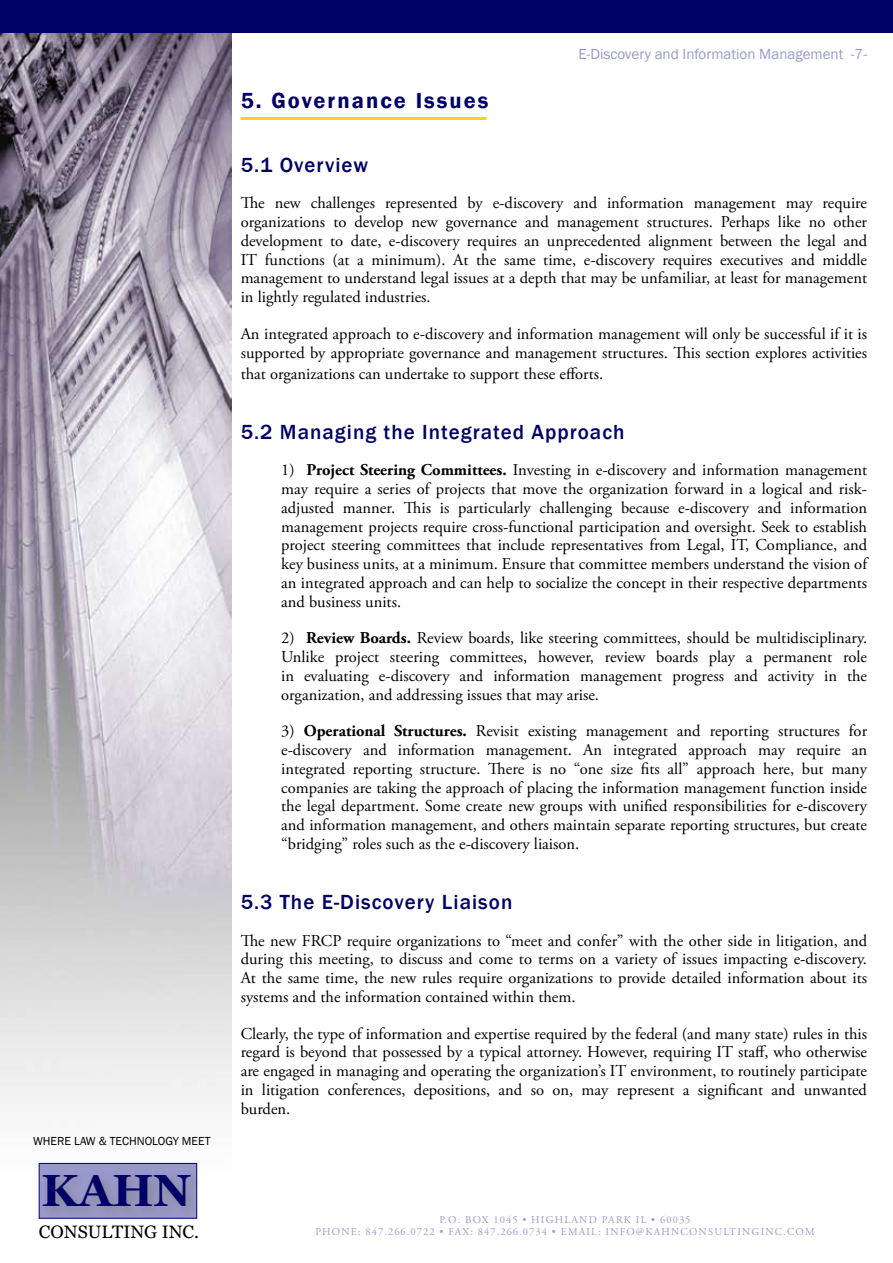
<style>
.page{position:relative;width:893px;height:1263px;background:#fff}
.page>*{position:absolute;margin:0;border:0;box-sizing:border-box;transform-origin:0 0}
.t1{font:700 45px "Georgia";color:#006}
.t2{font:600 22.5px "Franklin Gothic";letter-spacing:.09em;color:#006}
.t3{font:500 21px "Franklin Gothic";letter-spacing:.05em;color:#006}
.t4{font:18px "Georgia";color:#000}
.t5{font:16.5px/18.8px "Adobe Garamond Pro";color:#000;text-align:justify}
.t6{font:15px "Franklin Gothic";color:#99c}
.t7{font:12px "Franklin Gothic";color:#000}
.t8{font:10.5px/12.6px "Adobe Garamond Pro";letter-spacing:.115em;color:#99c;text-align:center}
.s1{font-family:"Gill Sans";font-weight:700;font-size:16.5px;color:#fff}
.s2{font-weight:700}
</style>
<div class="page">
<img style="left:0;top:32px;width:232px;height:1136px">
<div style="left:0;top:0;width:893px;height:32px;background:#006"></div>
<div style="left:39px;top:1163px;width:158px;height:55px;background:#99c;border:1px solid #006"></div>
<div style="left:36px;top:1168px;width:244px;height:86px;background:#808080;opacity:.75"></div>
<hr style="left:241px;top:117px;width:245px;height:3px;background:#fc3">
<p class="t7" style="left:33px;top:1134px;width:179px">WHERE LAW &amp; TECHNOLOGY MEET</p>
<h1 class="t1" style="left:42px;top:1161px;width:151px">KAHN</h1>
<p class="t4" style="left:39px;top:1220px;width:161px">CONSULTING INC.</p>
<p class="t6" style="left:447px;top:44px;width:422px"><span class="s1">Special Report:</span> E-Discovery and Information Management -7-</p>
<h2 class="t2" style="left:241px;top:87px;width:249px">5. Governance Issues</h2>
<p class="t3" style="left:241px;top:152px;width:129px">5.1 Overview</p>
<p class="t5" style="left:241px;top:194px;width:628px">The new challenges represented by e-discovery and information management may require organizations to develop new governance and management structures. Perhaps like no other development to date, e-discovery requires an unprecedented alignment between the legal and IT functions (at a minimum). At the same time, e-discovery requires executives and middle management to understand legal issues at a depth that may be unfamiliar, at least for management in lightly regulated industries.</p>
<p class="t5" style="left:241px;top:325px;width:628px">An integrated approach to e-discovery and information management will only be successful if it is supported by appropriate governance and management structures. This section explores activities</p>
<p class="t5" style="left:241px;top:365px;width:364px">that organizations can undertake to support these efforts.</p>
<p class="t3" style="left:241px;top:419px;width:385px">5.2 Managing the Integrated Approach</p>
<p class="t5" style="left:281px;top:461px;width:587px">1) <span class="s2">Project Steering Committees.</span> Investing in e-discovery and information management may require a series of projects that move the organization forward in a logical and risk&shy;adjusted manner. This is particularly challenging because e-discovery and information management projects require cross-functional participation and oversight. Seek to establish project steering committees that include representatives from Legal, IT, Compliance, and key business units, at a minimum. Ensure that committee members understand the vision of an integrated approach and can help to socialize the concept in their respective departments and business units.</p>
<p class="t5" style="left:281px;top:629px;width:587px">2) <span class="s2">Review Boards.</span> Review boards, like steering committees, should be multidisciplinary.<br>Unlike project steering committees, however, review boards play a permanent role in evaluating e-discovery and information management progress and activity in the organization, and addressing issues that may arise.</p>
<p class="t5" style="left:281px;top:722px;width:587px">3) <span class="s2">Operational Structures.</span> Revisit existing management and reporting structures for e-discovery and information management. An integrated approach may require an integrated reporting structure. There is no “one size fits all” approach here, but many companies are taking the approach of placing the information management function inside the legal department. Some create new groups with unified responsibilities for e-discovery and information management, and others maintain separate reporting structures, but create “bridging” roles such as the e-discovery liaison.</p>
<p class="t3" style="left:241px;top:889px;width:273px">5.3 The E-Discovery Liaison</p>
<p class="t5" style="left:241px;top:932px;width:628px">The new FRCP require organizations to “meet and confer” with the other side in litigation, and during this meeting, to discuss and come to terms on a variety of issues impacting e-discovery.<br>At the same time, the new rules require organizations to provide detailed information about its systems and the information contained within them.</p>
<p class="t5" style="left:241px;top:1025px;width:628px">Clearly, the type of information and expertise required by the federal (and many state) rules in this regard is beyond that possessed by a typical attorney. However, requiring IT staff, who otherwise are engaged in managing and operating the organization’s IT environment, to routinely participate in litigation conferences, depositions, and so on, may represent a significant and unwanted burden.</p>
<p class="t8" style="left:315px;top:1213px;width:501px">P.O. Box 1045 • Highland Park Il • 60035<br>Phone: 847.266.0722 • Fax: 847.266.0734 • Email: info@kahnConsultinginc.com</p>
</div>
